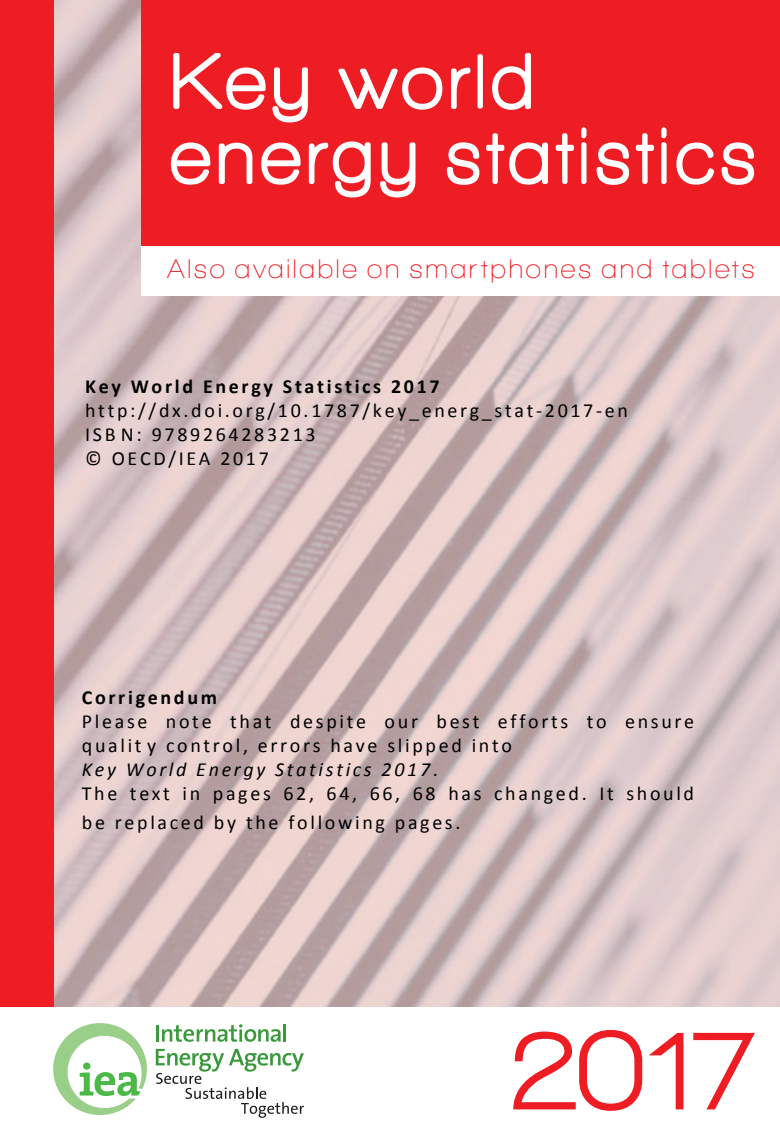
<style>
.page{position:relative;width:780px;height:1134px;background:#fff}
.page>*{position:absolute;margin:0;border:0;box-sizing:border-box;transform-origin:0 0}
.titre_STAT{font:800 118.5px "Walkway";color:#ee1d23}
.titre_STAT-2{font:82.5px/75px "Walkway Rounded";letter-spacing:.08em;color:#fff}
.t1{font:600 27.5px "Walkway";letter-spacing:.1em;color:#ee1d23}
.t2{font:20px/24px "Calibri";letter-spacing:.135em;color:#000}
.t3{font:700 20px "Calibri";letter-spacing:.135em;color:#000}
.s1{font-style:italic}
</style>
<div class="page">
<img style="left:53px;top:0;width:726px;height:1006px">
<svg style="left:53px;top:1023px;width:94px;height:92px"></svg>
<svg style="left:156px;top:1024px;width:125px;height:18px"></svg>
<hr style="left:283px;top:1024px;width:3px;height:17px;background:#3a9a3b">
<svg style="left:156px;top:1049px;width:148px;height:69px"></svg>
<div style="left:142px;top:0;width:638px;height:246px;background:#ee1d23"></div>
<div style="left:142px;top:246px;width:638px;height:50px;background:#fff"></div>
<div style="left:0;top:0;width:53px;height:1007px;background:#ee1d23"></div>
<p class="titre_STAT-2" style="left:169px;top:42px;width:585px">Key world energy statistics</p>
<p class="t1" style="left:167px;top:254px;width:589px">Also available on smartphones and tablets</p>
<p class="t3" style="left:85px;top:374px;width:356px">Key World Energy Statistics 2017</p>
<p class="t2" style="left:85px;top:397px;width:544px">http://dx.doi.org/10.1787/key_energ_stat-2017-en<br>ISB N: 9789264283213<br>© OECD/IEA 2017</p>
<p class="t3" style="left:82px;top:685px;width:137px">Corrigendum</p>
<p class="t2" style="left:82px;top:708px;width:613px">Please note that despite our best efforts to ensure qualit y control, errors have slipped into<br><span class="s1">Key World Energy Statistics 2017</span>.<br>The text in pages 62, 64, 66, 68 has changed. It should</p>
<p class="t2" style="left:82px;top:809px;width:380px">be replaced by the following pages.</p>
<p class="titre_STAT" style="left:509px;top:1006px;width:250px">2017</p>
</div>
